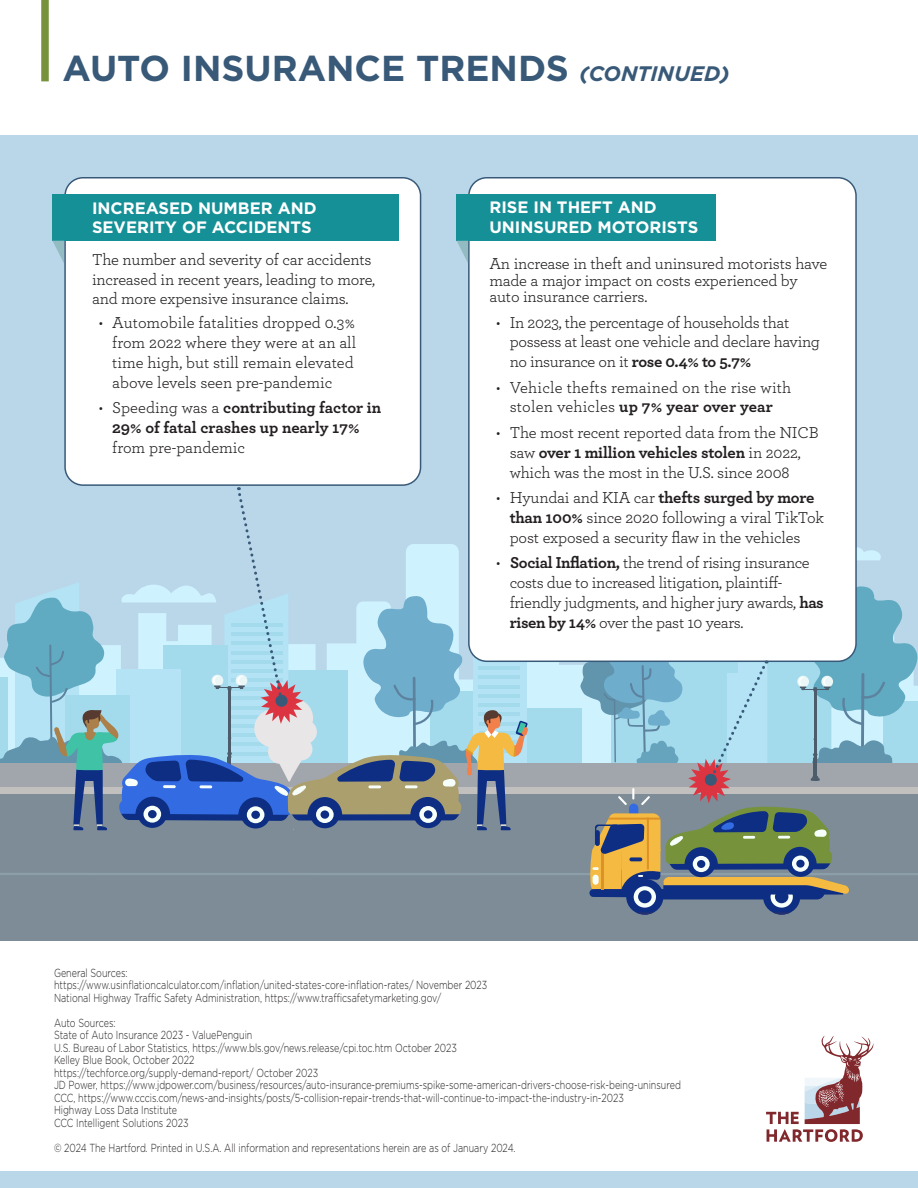
<style>
.page{position:relative;width:918px;height:1188px;background:#fff}
.page>*{position:absolute;margin:0;border:0;box-sizing:border-box;transform-origin:0 0}
.t1{font:700 36px "Gotham";color:#385978}
.t2{font:16.5px/19.8px "Archer";letter-spacing:-.015em;color:#231f20}
.t3{font:700 16.5px/19.8px "Archer";color:#231f20}
.t4{font:700 16.5px/19.8px "Gotham";color:#fff}
.t5{font:16.5px/19.8px "Archer";letter-spacing:.01em;color:#231f20;text-align:center}
.Legal_Language{font:300 11.7px "Gotham";color:#231f20;scale:.77 1}
.s1{font-style:italic;font-size:21px}
.s2{font-weight:400}
.s3{font-weight:700}
</style>
<div class="page">
<div style="left:0;top:1171px;width:918px;height:17px;background:#bad7ea"></div>
<div style="left:0;top:135px;width:917px;height:723px;background:#bad7ea"></div>
<svg style="left:518px;top:708px;width:64px;height:83px"></svg>
<svg style="left:857px;top:547px;width:24px;height:13px"></svg>
<div style="left:0;top:781px;width:918px;height:160px;background:#7d8c96"></div>
<hr style="left:0;top:873px;width:918px;height:2px;background:#8c9ea8">
<div style="left:626px;top:879px;width:38px;height:36px;background:#0d2e82;border-radius:50%"></div>
<svg style="left:634px;top:886px;width:22px;height:22px"></svg>
<div style="left:638px;top:890px;width:14px;height:13px;background:#0d2e82;border-radius:50%"></div>
<div style="left:763px;top:879px;width:38px;height:36px;background:#0d2e82;border-radius:50%"></div>
<svg style="left:770px;top:886px;width:23px;height:22px"></svg>
<div style="left:775px;top:890px;width:14px;height:13px;background:#0d2e82;border-radius:50%"></div>
<svg style="left:636px;top:912px;width:18px;height:3px"></svg>
<svg style="left:773px;top:912px;width:18px;height:3px"></svg>
<div style="left:469px;top:178px;width:387px;height:483px;background:#fff;border-radius:18px"></div>
<div style="left:457px;top:194px;width:259px;height:47px;background:#169097"></div>
<svg style="left:457px;top:241px;width:11px;height:22px"></svg>
<div style="left:65px;top:178px;width:356px;height:307px;background:#fff;border-radius:18px"></div>
<div style="left:64px;top:177px;width:357px;height:309px;border:2px solid #385978;border-radius:18px"></div>
<div style="left:52px;top:194px;width:347px;height:47px;background:#169097"></div>
<svg style="left:53px;top:241px;width:11px;height:22px"></svg>
<div style="left:41px;top:0;width:8px;height:81px;background:#76933c"></div>
<svg style="left:766px;top:1036px;width:107px;height:106px"></svg>
<svg style="left:580px;top:584px;width:338px;height:315px"></svg>
<svg style="left:0;top:487px;width:571px;height:343px"></svg>
<p class="t1" style="left:63px;top:45px;width:669px">AUTO INSURANCE TRENDS <span class="s1">(CONTINUED)</span></p>
<p class="t4" style="left:92px;top:198px;width:226px">INCREASED NUMBER AND<br>SEVERITY OF ACCIDENTS</p>
<p class="t2" style="left:92px;top:249px;width:285px">The number and severity of car accidents increased in recent years, leading to more, and more expensive insurance claims.</p>
<p class="t2" style="left:112px;top:312px;width:245px;text-indent:-14px">• Automobile fatalities dropped 0.3% from 2022 where they were at an all time high, but still remain elevated above levels seen pre-pandemic</p>
<p class="t3" style="left:112px;top:397px;width:271px;text-indent:-14px"><span class="s2">• Speeding was a</span> contributing factor in<br>29% of fatal crashes up nearly 17% <span class="s2">from pre-pandemic</span></p>
<p class="t4" style="left:489px;top:197px;width:210px">RISE IN THEFT AND<br>UNINSURED MOTORISTS</p>
<p class="t2" style="left:489px;top:255px;width:339px;line-height:16.5px">An increase in theft and uninsured motorists have made a major impact on costs experienced by auto insurance carriers.</p>
<p class="t2" style="left:510px;top:311px;width:312px;text-indent:-14px">• In 2023, the percentage of households that possess at least one vehicle and declare having no insurance on it <span class="s3">rose 0.4% to 5.7%</span></p>
<p class="t5" style="left:496px;top:376px;width:297px">• Vehicle thefts remained on the rise with stolen vehicles <span class="s3">up 7% year over year</span></p>
<p class="t2" style="left:510px;top:422px;width:311px;text-indent:-14px">• The most recent reported data from the NICB saw <span class="s3">over 1 million vehicles stolen</span> in 2022, which was the most in the U.S. since 2008</p>
<p class="t2" style="left:510px;top:487px;width:316px;text-indent:-14px">• Hyundai and KIA car <span class="s3">thefts surged by more than 100%</span> since 2020 following a viral TikTok post exposed a security flaw in the vehicles</p>
<p class="t2" style="left:510px;top:552px;width:316px;text-indent:-14px">• <span class="s3">Social Inflation,</span> the trend of rising insurance costs due to increased litigation, plaintiff&shy;friendly judgments, and higher jury awards, <span class="s3">has risen by 14%</span> over the past 10 years.</p>
<p class="Legal_Language" style="left:54px;top:965px;width:97px">General Sources:</p>
<p class="Legal_Language" style="left:54px;top:977px;width:564px">https://www.usinflationcalculator.com/inflation/united-states-core-inflation-rates/ November 2023</p>
<p class="Legal_Language" style="left:54px;top:990px;width:504px">National Highway Traffic Safety Administration, https://www.trafficsafetymarketing.gov/</p>
<p class="Legal_Language" style="left:54px;top:1015px;width:82px">Auto Sources:</p>
<p class="Legal_Language" style="left:54px;top:1027px;width:259px">State of Auto Insurance 2023 - ValuePenguin</p>
<p class="Legal_Language" style="left:54px;top:1040px;width:525px">U.S. Bureau of Labor Statistics, https://www.bls.gov/news.release/cpi.toc.htm October 2023</p>
<p class="Legal_Language" style="left:54px;top:1053px;width:184px">Kelley Blue Book, October 2022</p>
<p class="Legal_Language" style="left:54px;top:1065px;width:345px">https://techforce.org/supply-demand-report/ October 2023</p>
<p class="Legal_Language" style="left:54px;top:1078px;width:816px">JD Power, https://www.jdpower.com/business/resources/auto-insurance-premiums-spike-some-american-drivers-choose-risk-being-uninsured</p>
<p class="Legal_Language" style="left:54px;top:1090px;width:742px">CCC, https://www.cccis.com/news-and-insights/posts/5-collision-repair-trends-that-will-continue-to-impact-the-industry-in-2023</p>
<p class="Legal_Language" style="left:54px;top:1103px;width:162px">Highway Loss Data Institute</p>
<p class="Legal_Language" style="left:54px;top:1115px;width:176px">CCC Intelligent Solutions 2023</p>
<p class="Legal_Language" style="left:54px;top:1140px;width:601px">© 2024 The Hartford. Printed in U.S.A. All information and representations herein are as of January 2024.</p>
</div>
